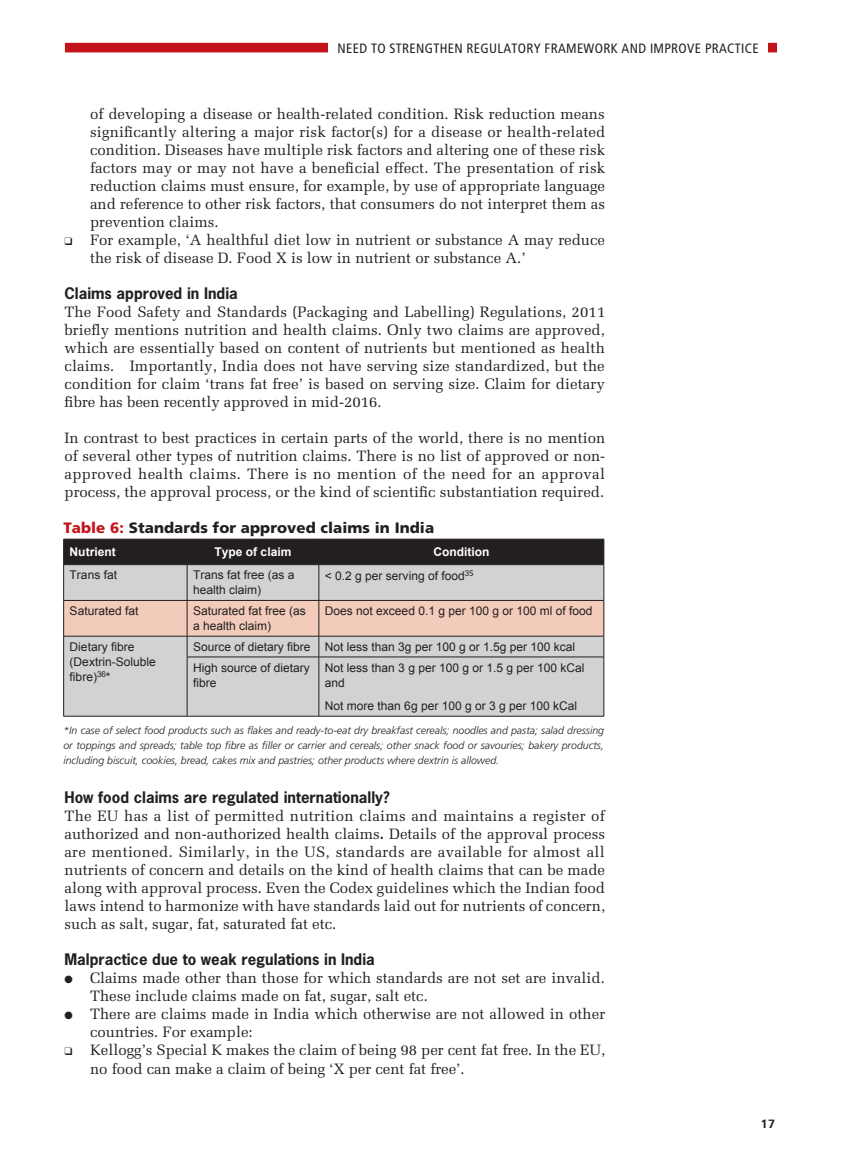
<style>
.page{position:relative;width:841px;height:1162px;background:#fff}
.page>*{position:absolute;margin:0;border:0;box-sizing:border-box;transform-origin:0 0}
.source{font:15px/18px "Melior";color:#231f20;text-align:justify}
.cross{font:700 15px "News Gothic";color:#231f20}
.Table_Head{font:900 15px "Frutiger";letter-spacing:.005em;color:#231f20}
.t1{font:condensed 13.5px "Frutiger";letter-spacing:.025em;color:#231f20}
.source-2{font:12px/15px "Arial";color:#231f20}
.source-3{font:700 12px "Arial";color:#fff}
.t2{font:700 condensed 12px "Frutiger";color:#231f20;scale:1.2 1}
.source-4{font:italic 300 10.5px/15px "Frutiger";color:#231f20;text-align:justify}
.s1{color:#c4121a}
.s2{font-weight:700}
</style>
<div class="page">
<div style="left:65px;top:43px;width:711px;height:9px;background:#c4121a"></div>
<div style="left:328px;top:39px;width:439px;height:18px;background:#fff"></div>
<div style="left:64px;top:565px;width:539px;height:150px;background:#d1d2d4"></div>
<div style="left:63px;top:539px;width:541px;height:25px;background:#231f20"></div>
<hr style="left:63px;top:564px;width:124px;height:1px;background:#231f20">
<hr style="left:63px;top:564px;width:1px;height:36px;background:#231f20">
<hr style="left:187px;top:564px;width:132px;height:1px;background:#231f20">
<hr style="left:187px;top:564px;width:1px;height:36px;background:#231f20">
<hr style="left:319px;top:564px;width:284px;height:1px;background:#231f20">
<hr style="left:318px;top:564px;width:1px;height:36px;background:#231f20">
<hr style="left:603px;top:564px;width:1px;height:36px;background:#231f20">
<svg style="left:63px;top:600px;width:541px;height:57px;background:#dec6bc"></svg>
<hr style="left:63px;top:657px;width:1px;height:59px;background:#231f20">
<hr style="left:187px;top:656px;width:132px;height:1px;background:#231f20">
<hr style="left:187px;top:657px;width:1px;height:59px;background:#231f20">
<hr style="left:319px;top:656px;width:284px;height:1px;background:#231f20">
<hr style="left:318px;top:657px;width:1px;height:59px;background:#231f20">
<hr style="left:603px;top:657px;width:1px;height:59px;background:#231f20">
<hr style="left:63px;top:715px;width:124px;height:1px;background:#231f20">
<hr style="left:187px;top:715px;width:132px;height:1px;background:#231f20">
<hr style="left:319px;top:715px;width:284px;height:1px;background:#231f20">
<p class="t1" style="left:337px;top:41px;width:422px">NEED TO STRENGTHEN REGULATORY FRAMEWORK AND IMPROVE PRACTICE</p>
<p class="source" style="left:90px;top:105px;width:516px">of developing a disease or health-related condition. Risk reduction means significantly altering a major risk factor(s) for a disease or health-related condition. Diseases have multiple risk factors and altering one of these risk factors may or may not have a beneficial effect. The presentation of risk reduction claims must ensure, for example, by use of appropriate language and reference to other risk factors, that consumers do not interpret them as prevention claims.</p>
<p class="source" style="left:90px;top:231px;width:516px;text-indent:-26px">❑ For example, ‘A healthful diet low in nutrient or substance A may reduce the risk of disease D. Food X is low in nutrient or substance A.’</p>
<p class="cross" style="left:64px;top:283px;width:175px">Claims approved in India</p>
<p class="source" style="left:64px;top:303px;width:542px">The Food Safety and Standards (Packaging and Labelling) Regulations, 2011 briefly mentions nutrition and health claims. Only two claims are approved, which are essentially based on content of nutrients but mentioned as health claims. Importantly, India does not have serving size standardized, but the condition for claim ‘trans fat free’ is based on serving size. Claim for dietary fibre has been recently approved in mid-2016.</p>
<p class="source" style="left:64px;top:429px;width:542px">In contrast to best practices in certain parts of the world, there is no mention of several other types of nutrition claims. There is no list of approved or non&shy;approved health claims. There is no mention of the need for an approval process, the approval process, or the kind of scientific substantiation required.</p>
<p class="Table_Head" style="left:63px;top:518px;width:372px"><span class="s1">Table 6:</span> Standards for approved claims in India</p>
<p class="source-3" style="left:70px;top:544px;width:47px">Nutrient</p>
<p class="source-3" style="left:214px;top:544px;width:78px">Type of claim</p>
<p class="source-3" style="left:433px;top:544px;width:57px">Condition</p>
<p class="source-2" style="left:70px;top:567px;width:49px">Trans fat</p>
<p class="source-2" style="left:193px;top:567px;width:103px">Trans fat free (as a health claim)</p>
<p class="source-2" style="left:325px;top:568px;width:150px">&lt; 0.2 g per serving of food<sup>3</sup><sup>5</sup></p>
<p class="source-2" style="left:70px;top:603px;width:70px">Saturated fat</p>
<p class="source-2" style="left:193px;top:603px;width:114px">Saturated fat free (as a health claim)</p>
<p class="source-2" style="left:325px;top:603px;width:269px">Does not exceed 0.1 g per 100 g or 100 ml of food</p>
<p class="source-2" style="left:70px;top:639px;width:88px">Dietary fibre (Dextrin-Soluble fibre)<sup>36</sup>*</p>
<p class="source-2" style="left:193px;top:639px;width:119px">Source of dietary fibre</p>
<p class="source-2" style="left:325px;top:639px;width:252px">Not less than 3g per 100 g or 1.5g per 100 kcal</p>
<p class="source-2" style="left:193px;top:660px;width:118px">High source of dietary fibre</p>
<p class="source-2" style="left:325px;top:660px;width:261px">Not less than 3 g per 100 g or 1.5 g per 100 kCal and</p>
<p class="source-2" style="left:325px;top:698px;width:254px">Not more than 6g per 100 g or 3 g per 100 kCal</p>
<p class="source-4" style="left:63px;top:722px;width:542px">*In case of select food products such as flakes and ready-to-eat dry breakfast cereals; noodles and pasta; salad dressing or toppings and spreads; table top fibre as filler or carrier and cereals; other snack food or savouries; bakery products, including biscuit, cookies, bread, cakes mix and pastries; other products where dextrin is allowed.</p>
<p class="cross" style="left:64px;top:787px;width:326px">How food claims are regulated internationally?</p>
<p class="source" style="left:64px;top:807px;width:542px">The EU has a list of permitted nutrition claims and maintains a register of authorized and non-authorized health claims<span class="s2">.</span> Details of the approval process are mentioned. Similarly, in the US, standards are available for almost all nutrients of concern and details on the kind of health claims that can be made along with approval process. Even the Codex guidelines which the Indian food laws intend to harmonize with have standards laid out for nutrients of concern, such as salt, sugar, fat, saturated fat etc.</p>
<p class="cross" style="left:64px;top:949px;width:312px">Malpractice due to weak regulations in India</p>
<p class="source" style="left:90px;top:969px;width:516px;text-indent:-26px">● Claims made other than those for which standards are not set are invalid.<br>These include claims made on fat, sugar, salt etc.</p>
<p class="source" style="left:90px;top:1005px;width:516px;text-indent:-26px">● There are claims made in India which otherwise are not allowed in other countries. For example:</p>
<p class="source" style="left:90px;top:1041px;width:516px;text-indent:-26px">❑ Kellogg’s Special K makes the claim of being 98 per cent fat free. In the EU, no food can make a claim of being ‘X per cent fat free’.</p>
<p class="t2" style="left:760px;top:1116px;width:14px">17</p>
</div>
